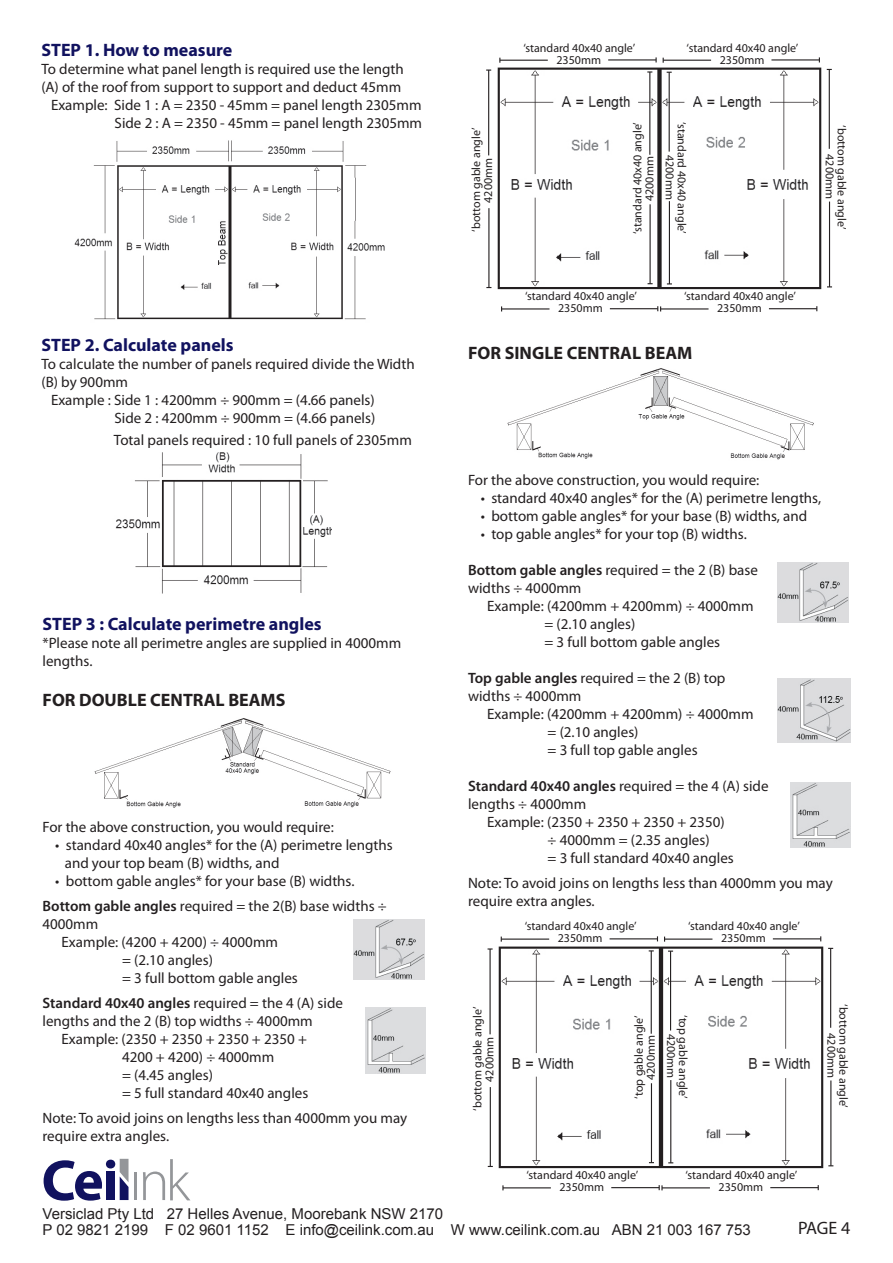
<style>
.page{position:relative;width:893px;height:1263px;background:#fff}
.page>*{position:absolute;margin:0;border:0;box-sizing:border-box;transform-origin:0 0}
.t1{font:700 18px "Myriad Pro";color:#11125f}
.t2{font:700 18px "Myriad Pro";color:#231f20}
.t3{font:18px "Myriad Pro";color:#231f20}
.t4{font:15px/18px "Myriad Pro";color:#231f20}
.t5{font:15px/16.5px "Arial";color:#231f20}
.t6{font:12px/12px "Myriad Pro";color:#231f20;text-align:center}
.s1{font-weight:600}
</style>
<div class="page">
<div style="left:106px;top:1160px;width:9px;height:8px;background:#11125f;border-radius:50%"></div>
<svg style="left:44px;top:1160px;width:58px;height:41px"></svg>
<div style="left:106px;top:1171px;width:9px;height:29px;background:#11125f"></div>
<svg style="left:120px;top:1159px;width:9px;height:41px"></svg>
<hr style="left:134px;top:1172px;width:3px;height:28px;background:#949699">
<svg style="left:143px;top:1159px;width:47px;height:41px"></svg>
<img style="left:353px;top:919px;width:72px;height:60px">
<img style="left:366px;top:1008px;width:60px;height:65px">
<img style="left:777px;top:678px;width:73px;height:64px">
<img style="left:791px;top:783px;width:60px;height:65px">
<img style="left:777px;top:562px;width:72px;height:61px">
<img style="left:94px;top:718px;width:297px;height:90px">
<img style="left:497px;top:67px;width:325px;height:223px">
<hr style="left:608px;top:59px;width:48px;height:2px;background:#231f20">
<hr style="left:500px;top:60px;width:48px;height:1px;background:#231f20">
<hr style="left:771px;top:59px;width:48px;height:2px;background:#231f20">
<hr style="left:663px;top:60px;width:48px;height:1px;background:#231f20">
<hr style="left:610px;top:308px;width:48px;height:1px;background:#231f20">
<hr style="left:502px;top:308px;width:47px;height:1px;background:#231f20">
<hr style="left:769px;top:308px;width:48px;height:1px;background:#231f20">
<hr style="left:661px;top:308px;width:47px;height:1px;background:#231f20">
<svg style="left:657px;top:306px;width:4px;height:5px"></svg>
<hr style="left:669px;top:201px;width:1px;height:83px;background:#231f20">
<hr style="left:669px;top:72px;width:1px;height:80px;background:#231f20">
<hr style="left:488px;top:70px;width:1px;height:85px;background:#231f20">
<hr style="left:488px;top:208px;width:1px;height:80px;background:#231f20">
<hr style="left:829px;top:202px;width:1px;height:85px;background:#231f20">
<hr style="left:829px;top:69px;width:1px;height:80px;background:#231f20">
<div style="left:630px;top:135px;width:26px;height:89px;background:#fff"></div>
<hr style="left:649px;top:72px;width:1px;height:83px;background:#231f20">
<hr style="left:649px;top:204px;width:2px;height:80px;background:#231f20">
<img style="left:74px;top:140px;width:311px;height:180px">
<img style="left:115px;top:452px;width:217px;height:142px">
<img style="left:498px;top:946px;width:326px;height:223px">
<hr style="left:610px;top:938px;width:47px;height:1px;background:#231f20">
<hr style="left:501px;top:938px;width:48px;height:2px;background:#231f20">
<hr style="left:773px;top:938px;width:48px;height:1px;background:#231f20">
<hr style="left:665px;top:938px;width:47px;height:2px;background:#231f20">
<hr style="left:611px;top:1187px;width:48px;height:1px;background:#231f20">
<hr style="left:503px;top:1187px;width:48px;height:1px;background:#231f20">
<hr style="left:770px;top:1187px;width:48px;height:1px;background:#231f20">
<hr style="left:662px;top:1187px;width:48px;height:1px;background:#231f20">
<svg style="left:659px;top:1185px;width:4px;height:5px"></svg>
<hr style="left:670px;top:1080px;width:1px;height:83px;background:#231f20">
<hr style="left:670px;top:951px;width:1px;height:79px;background:#231f20">
<hr style="left:489px;top:949px;width:2px;height:85px;background:#231f20">
<hr style="left:490px;top:1087px;width:1px;height:79px;background:#231f20">
<hr style="left:830px;top:1080px;width:1px;height:86px;background:#231f20">
<hr style="left:830px;top:948px;width:1px;height:80px;background:#231f20">
<div style="left:631px;top:1014px;width:26px;height:89px;background:#fff"></div>
<hr style="left:651px;top:951px;width:1px;height:83px;background:#231f20">
<hr style="left:651px;top:1083px;width:1px;height:79px;background:#231f20">
<img style="left:507px;top:368px;width:307px;height:92px">
<p class="t1" style="left:41px;top:38px;width:192px">STEP 1. How to measure</p>
<p class="t4" style="left:41px;top:60px;width:364px">To determine what panel length is required use the length</p>
<p class="t4" style="left:41px;top:78px;width:361px">(A) of the roof from support to support and deduct 45mm</p>
<p class="t4" style="left:51px;top:96px;width:372px">Example: Side 1 : A = 2350 - 45mm = panel length 2305mm</p>
<p class="t4" style="left:115px;top:114px;width:309px">Side 2 : A = 2350 - 45mm = panel length 2305mm</p>
<p class="t1" style="left:41px;top:333px;width:194px">STEP 2. Calculate panels</p>
<p class="t4" style="left:41px;top:355px;width:375px">To calculate the number of panels required divide the Width</p>
<p class="t4" style="left:41px;top:373px;width:88px">(B) by 900mm</p>
<p class="t4" style="left:51px;top:391px;width:325px">Example : Side 1 : 4200mm ÷ 900mm = (4.66 panels)</p>
<p class="t4" style="left:115px;top:409px;width:262px">Side 2 : 4200mm ÷ 900mm = (4.66 panels)</p>
<p class="t4" style="left:114px;top:431px;width:299px">Total panels required : 10 full panels of 2305mm</p>
<p class="t1" style="left:43px;top:612px;width:281px">STEP 3 : Calculate perimetre angles</p>
<p class="t4" style="left:43px;top:634px;width:360px">*Please note all perimetre angles are supplied in 4000mm lengths.</p>
<p class="t2" style="left:43px;top:688px;width:50px">FOR DOU</p>
<p class="t2" style="left:117px;top:688px;width:66px">BLE CENTRAL</p>
<p class="t2" style="left:228px;top:688px;width:59px">BEAMS</p>
<p class="t4" style="left:43px;top:817px;width:293px">For the above construction, you would require:</p>
<p class="t4" style="left:65px;top:835px;width:329px;text-indent:-10px">• standard 40x40 angles* for the (A) perimetre lengths and your top beam (B) widths, and</p>
<p class="t4" style="left:43px;top:868px;width:346px;line-height:25.2px;text-indent:13px">• bottom gable angles* for your base (B) widths.<br><span class="s1">Bottom gable angles</span> required = the 2(B) base widths ÷</p>
<p class="t4" style="left:43px;top:915px;width:57px">4000mm</p>
<p class="t4" style="left:62px;top:933px;width:218px">Example: (4200 + 4200) ÷ 4000mm</p>
<p class="t4" style="left:122px;top:951px;width:92px">= (2.10 angles)</p>
<p class="t4" style="left:122px;top:969px;width:177px">= 3 full bottom gable angles</p>
<p class="t4" style="left:43px;top:994px;width:302px"><span class="s1">Standard 40x40 angles</span> required = the 4 (A) side</p>
<p class="t4" style="left:43px;top:1012px;width:272px">lengths and the 2 (B) top widths ÷ 4000mm</p>
<p class="t4" style="left:62px;top:1030px;width:247px">Example: (2350 + 2350 + 2350 + 2350 +</p>
<p class="t4" style="left:122px;top:1048px;width:154px">4200 + 4200) ÷ 4000mm</p>
<p class="t4" style="left:122px;top:1066px;width:92px">= (4.45 angles)</p>
<p class="t4" style="left:122px;top:1084px;width:188px">= 5 full standard 40x40 angles</p>
<p class="t4" style="left:43px;top:1109px;width:366px">Note: To avoid joins on lengths less than 4000mm you may require extra angles.</p>
<p class="t6" style="left:523px;top:41px;width:113px">‘standard 40x40 angle’<br>2350mm</p>
<p class="t6" style="left:687px;top:41px;width:113px">‘standard 40x40 angle’<br>2350mm</p>
<p class="t6" style="left:688px;top:122px;width:113px;rotate:90deg">‘standard 40x40 angle’<br>4200mm</p>
<p class="t6" style="left:631px;top:234px;width:113px;rotate:-90deg">‘standard 40x40 angle’<br>4200mm</p>
<p class="t6" style="left:470px;top:232px;width:105px;rotate:-90deg">‘bottom gable angle’<br>4200mm</p>
<p class="t6" style="left:848px;top:125px;width:105px;rotate:90deg">‘bottom gable angle’<br>4200mm</p>
<p class="t6" style="left:525px;top:290px;width:113px">‘standard 40x40 angle’<br>2350mm</p>
<p class="t6" style="left:684px;top:290px;width:113px">‘standard 40x40 angle’<br>2350mm</p>
<p class="t2" style="left:468px;top:341px;width:64px">FOR SINGL</p>
<p class="t2" style="left:553px;top:341px;width:46px">E CENTRAL</p>
<p class="t2" style="left:645px;top:341px;width:35px">BEAM</p>
<p class="t4" style="left:468px;top:471px;width:293px">For the above construction, you would require:</p>
<p class="t4" style="left:481px;top:489px;width:342px">• standard 40x40 angles* for the (A) perimetre lengths,</p>
<p class="t4" style="left:481px;top:507px;width:328px">• bottom gable angles* for your base (B) widths, and</p>
<p class="t4" style="left:481px;top:525px;width:267px">• top gable angles* for your top (B) widths.</p>
<p class="t4" style="left:468px;top:561px;width:291px"><span class="s1">Bottom gable angles</span> required = the 2 (B) base widths ÷ 4000mm</p>
<p class="t4" style="left:544px;top:597px;width:211px;text-indent:-57px">Example: (4200mm + 4200mm) ÷ 4000mm = (2.10 angles)<br>= 3 full bottom gable angles</p>
<p class="t4" style="left:468px;top:669px;width:259px"><span class="s1">Top gable angles</span> required = the 2 (B) top widths ÷ 4000mm</p>
<p class="t4" style="left:548px;top:705px;width:208px;text-indent:-60px">Example: (4200mm + 4200mm) ÷ 4000mm = (2.10 angles)<br>= 3 full top gable angles</p>
<p class="t4" style="left:468px;top:777px;width:302px"><span class="s1">Standard 40x40 angles</span> required = the 4 (A) side</p>
<p class="t4" style="left:468px;top:795px;width:120px">lengths ÷ 4000mm</p>
<p class="t4" style="left:487px;top:813px;width:239px">Example: (2350 + 2350 + 2350 + 2350)</p>
<p class="t4" style="left:548px;top:831px;width:164px">÷ 4000mm = (2.35 angles)</p>
<p class="t4" style="left:548px;top:849px;width:188px">= 3 full standard 40x40 angles</p>
<p class="t4" style="left:468px;top:874px;width:366px">Note: To avoid joins on lengths less than 4000mm you may require extra angles.</p>
<p class="t6" style="left:525px;top:920px;width:113px">‘standard 40x40 angle’<br>2350mm</p>
<p class="t6" style="left:688px;top:920px;width:113px">‘standard 40x40 angle’<br>2350mm</p>
<p class="t6" style="left:471px;top:1111px;width:105px;rotate:-90deg">‘bottom gable angle’<br>4200mm</p>
<p class="t6" style="left:849px;top:1004px;width:105px;rotate:90deg">‘bottom gable angle’<br>4200mm</p>
<p class="t6" style="left:689px;top:1015px;width:85px;rotate:90deg">‘top gable angle’<br>4200mm</p>
<p class="t6" style="left:633px;top:1099px;width:85px;rotate:-90deg">‘top gable angle’<br>4200mm</p>
<p class="t6" style="left:526px;top:1169px;width:113px">‘standard 40x40 angle’<br>2350mm</p>
<p class="t6" style="left:685px;top:1169px;width:113px">‘standard 40x40 angle’<br>2350mm</p>
<p class="t5" style="left:43px;top:1205px;width:710px">Versiclad Pty Ltd 27 Helles Avenue, Moorebank NSW 2170<br>P 02 9821 2199 F 02 9601 1152 E info@ceilink.com.au W www.ceilink.com.au ABN 21 003 167 753</p>
<p class="t3" style="left:798px;top:1217px;width:54px">PAGE 4</p>
</div>
